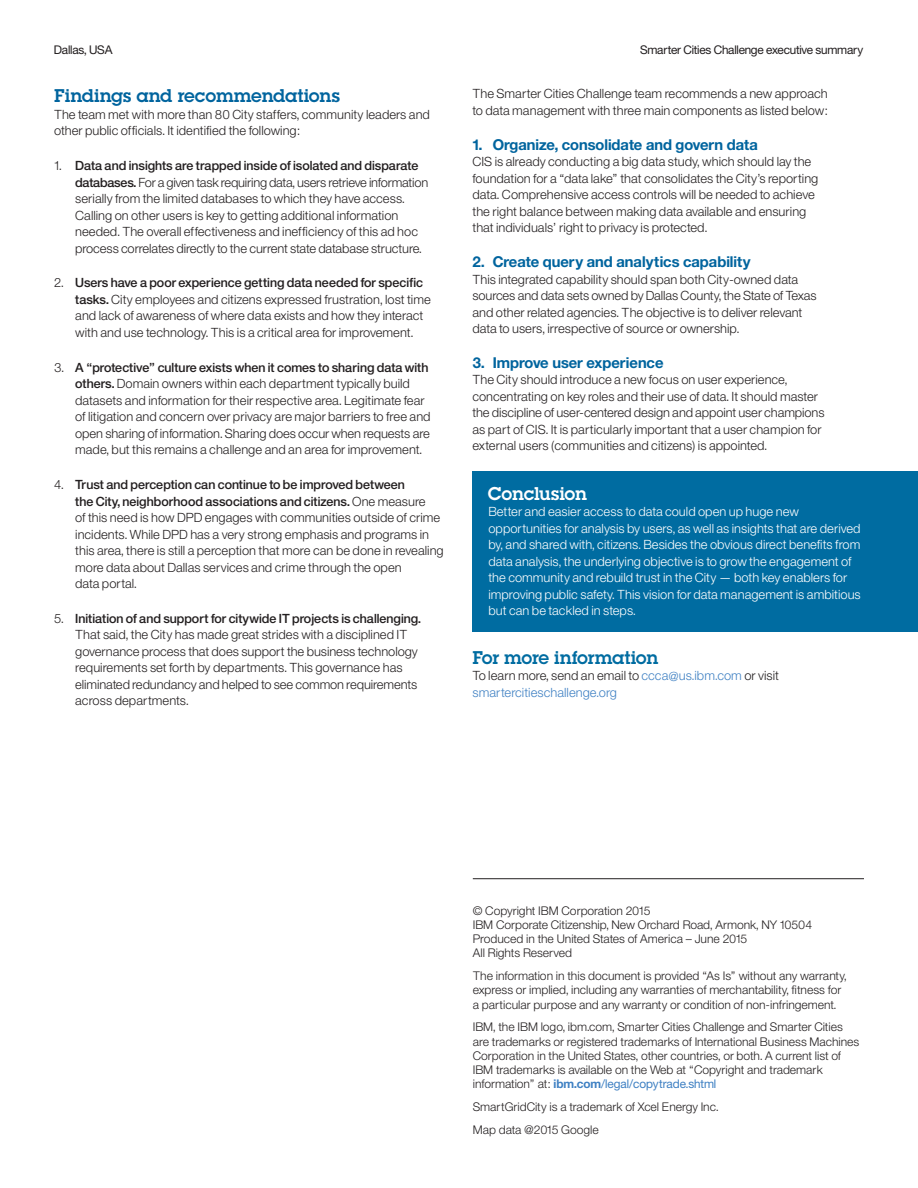
<style>
.page{position:relative;width:918px;height:1188px;background:#fff}
.page>*{position:absolute;margin:0;border:0;box-sizing:border-box;transform-origin:0 0}
.t1{font:18px "Lubalin Demifor IBM";color:#00649e}
.t2{font:18px "Lubalin Demifor IBM";color:#006ca1}
.t3{font:18px "Lubalin Demifor IBM";color:#fff}
.t4{font:15px "Helv Neue Boldfor IBM";color:#00649e}
.t5{font:12.75px/16.5px "Helv Neue Lightfor IBM";color:#231f20}
.t6{font:12.75px/16.5px "Helv Neue Lightfor IBM";color:#fff}
.t7{font:12.75px/16.5px "Helv Neue Mediumfor IBM";color:#231f20}
.t8{font:12.75px/16.5px "Helv Neue Lightfor IBM";color:#4081c3}
.t9{font:12px/14.2px "Helv Neue Lightfor IBM";letter-spacing:-.005em;color:#231f20}
.t10{font:12px "Helv Neue Romanfor IBM";letter-spacing:-.02em;color:#231f20}
.t11{font:12px "Helv Neue Romanfor IBM";letter-spacing:-.005em;color:#4081c3}
.s1{font-family:"Helv Neue Lightfor IBM"}
.s2{font-family:"Helv Neue Mediumfor IBM"}
.s3{color:#231f20}
.s4{font-family:"Helv Neue Lightfor IBM";color:#231f20}
.s5{font-family:"Helv Neue Boldfor IBM"}
</style>
<div class="page">
<hr style="left:473px;top:878px;width:391px;height:1px;background:#231f20">
<div style="left:472px;top:471px;width:446px;height:160px;background:#006ca1"></div>
<p class="t10" style="left:54px;top:42px;width:60px">Dallas, USA</p>
<p class="t10" style="left:640px;top:42px;width:225px">Smarter Cities Challenge executive summary</p>
<h1 class="t1" style="left:54px;top:84px;width:288px">Findings and recommendations</h1>
<p class="t5" style="left:54px;top:106px;width:378px">The team met with more than 80 City staffers, community leaders and other public officials. It identified the following:</p>
<p class="t7" style="left:54px;top:157px;width:366px"><span class="s1">1.</span> Data and insights are trapped inside of isolated and disparate</p>
<p class="t5" style="left:75px;top:174px;width:355px"><span class="s2">databases.</span> For a given task requiring data, users retrieve information serially from the limited databases to which they have access.<br>Calling on other users is key to getting additional information needed. The overall effectiveness and inefficiency of this ad hoc process correlates directly to the current state database structure.</p>
<p class="t7" style="left:54px;top:275px;width:371px"><span class="s1">2.</span> Users have a poor experience getting data needed for specific</p>
<p class="t5" style="left:75px;top:291px;width:357px"><span class="s2">tasks.</span> City employees and citizens expressed frustration, lost time and lack of awareness of where data exists and how they interact with and use technology. This is a critical area for improvement.</p>
<p class="t7" style="left:54px;top:359px;width:376px"><span class="s1">3.</span> A “protective” culture exists when it comes to sharing data with</p>
<p class="t5" style="left:75px;top:375px;width:357px"><span class="s2">others.</span> Domain owners within each department typically build datasets and information for their respective area. Legitimate fear of litigation and concern over privacy are major barriers to free and open sharing of information. Sharing does occur when requests are made, but this remains a challenge and an area for improvement.</p>
<p class="t7" style="left:75px;top:476px;width:352px;text-indent:-21px"><span class="s1">4.</span> Trust and perception can continue to be improved between the City, neighborhood associations and citizens. <span class="s1">One measure</span></p>
<p class="t5" style="left:75px;top:509px;width:370px">of this need is how DPD engages with communities outside of crime incidents. While DPD has a very strong emphasis and programs in this area, there is still a perception that more can be done in revealing more data about Dallas services and crime through the open<br>data portal.</p>
<p class="t7" style="left:54px;top:610px;width:369px"><span class="s1">5.</span> Initiation of and support for citywide IT projects is challenging.</p>
<p class="t5" style="left:75px;top:626px;width:344px">That said, the City has made great strides with a disciplined IT governance process that does support the business technology requirements set forth by departments. This governance has eliminated redundancy and helped to see common requirements across departments.</p>
<p class="t5" style="left:472px;top:85px;width:357px">The Smarter Cities Challenge team recommends a new approach to data management with three main components as listed below:</p>
<p class="t4" style="left:472px;top:135px;width:287px">1. Organize, consolidate and govern data</p>
<p class="t5" style="left:472px;top:153px;width:347px">CIS is already conducting a big data study, which should lay the foundation for a “data lake” that consolidates the City’s reporting data. Comprehensive access controls will be needed to achieve the right balance between making data available and ensuring that individuals’ right to privacy is protected.</p>
<p class="t4" style="left:472px;top:252px;width:280px">2. Create query and analytics capability</p>
<p class="t5" style="left:472px;top:271px;width:346px">This integrated capability should span both City-owned data sources and data sets owned by Dallas County, the State of Texas and other related agencies. The objective is to deliver relevant data to users, irrespective of source or ownership.</p>
<p class="t4" style="left:472px;top:353px;width:193px">3. Improve user experience</p>
<p class="t5" style="left:472px;top:371px;width:354px">The City should introduce a new focus on user experience, concentrating on key roles and their use of data. It should master the discipline of user-centered design and appoint user champions as part of CIS. It is particularly important that a user champion for external users (communities and citizens) is appointed.</p>
<h1 class="t3" style="left:488px;top:482px;width:100px">Conclusion</h1>
<p class="t6" style="left:488px;top:503px;width:374px">Better and easier access to data could open up huge new opportunities for analysis by users, as well as insights that are derived by, and shared with, citizens. Besides the obvious direct benefits from data analysis, the underlying objective is to grow the engagement of the community and rebuild trust in the City — both key enablers for improving public safety. This vision for data management is ambitious but can be tackled in steps.</p>
<h1 class="t2" style="left:472px;top:646px;width:188px">For more information</h1>
<p class="t8" style="left:472px;top:667px;width:308px"><span class="s3">To learn more, send an email to</span> ccca@us.ibm.com <span class="s3">or visit </span>smartercitieschallenge.org</p>
<p class="t9" style="left:473px;top:903px;width:341px">© Copyright IBM Corporation 2015<br>IBM Corporate Citizenship, New Orchard Road, Armonk, NY 10504<br>Produced in the United States of America – June 2015<br>All Rights Reserved</p>
<p class="t9" style="left:473px;top:969px;width:375px">The information in this document is provided “As Is” without any warranty, express or implied, including any warranties of merchantability, fitness for a particular purpose and any warranty or condition of non-infringement.</p>
<p class="t9" style="left:473px;top:1020px;width:388px">IBM, the IBM logo, ibm.com, Smarter Cities Challenge and Smarter Cities are trademarks or registered trademarks of International Business Machines Corporation in the United States, other countries, or both. A current list of IBM trademarks is available on the Web at “Copyright and trademark</p>
<p class="t11" style="left:473px;top:1077px;width:245px"><span class="s4">information” at:</span> <span class="s5">ibm.com</span>/legal/copytrade.shtml</p>
<p class="t9" style="left:473px;top:1095px;width:247px;line-height:22.8px">SmartGridCity is a trademark of Xcel Energy Inc.<br>Map data @2015 Google</p>
</div>
